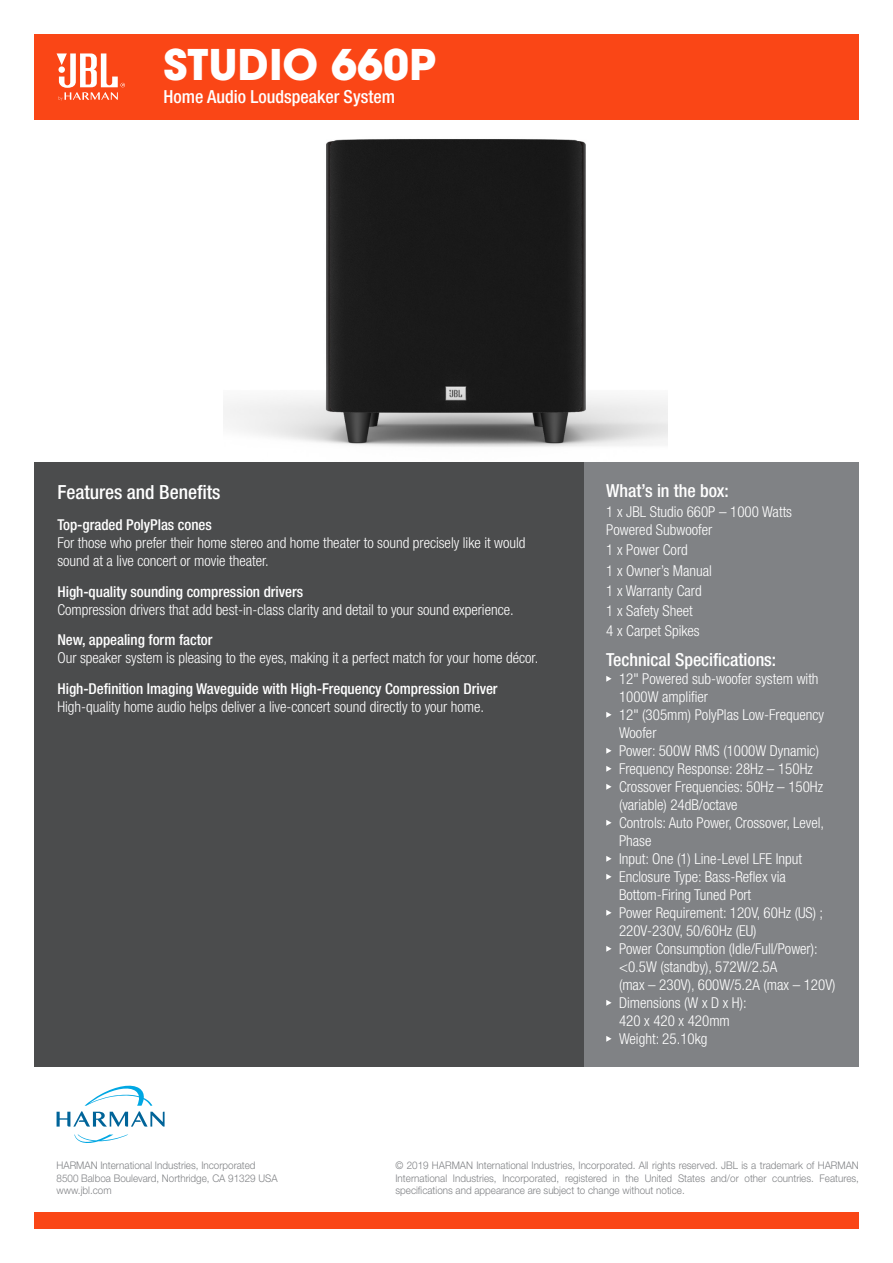
<style>
.page{position:relative;width:893px;height:1263px;background:#fff}
.page>*{position:absolute;margin:0;border:0;box-sizing:border-box;transform-origin:0 0}
.t1{font:700 42px "Avant Garde";color:#fff}
.t2{font:500 condensed 19.5px "Helvetica Neue LT Pro";color:#fff}
.t3{font:500 condensed 18px "Helvetica Neue LT Pro";color:#fff}
.t4{font:300 condensed 15px/18px "Helvetica Neue LT Pro";color:#fff}
.t5{font:500 condensed 15px "Helvetica Neue LT Pro";color:#fff}
.t6{font:300 10.5px/12.6px "Helvetica Neue LT Pro";color:#808285;text-align:justify;scale:.94 1}
</style>
<div class="page">
<img style="left:223px;top:119px;width:445px;height:328px">
<div style="left:584px;top:462px;width:275px;height:605px;background:#808285"></div>
<svg style="left:606px;top:676px;width:6px;height:6px"></svg>
<svg style="left:606px;top:712px;width:6px;height:6px"></svg>
<svg style="left:606px;top:748px;width:6px;height:6px"></svg>
<svg style="left:606px;top:766px;width:6px;height:6px"></svg>
<svg style="left:606px;top:784px;width:6px;height:6px"></svg>
<svg style="left:606px;top:820px;width:6px;height:6px"></svg>
<svg style="left:606px;top:856px;width:6px;height:6px"></svg>
<svg style="left:606px;top:874px;width:6px;height:6px"></svg>
<svg style="left:606px;top:910px;width:6px;height:6px"></svg>
<svg style="left:606px;top:946px;width:6px;height:6px"></svg>
<svg style="left:606px;top:1000px;width:6px;height:6px"></svg>
<svg style="left:606px;top:1036px;width:6px;height:6px"></svg>
<div style="left:34px;top:462px;width:550px;height:605px;background:#4b4c4d"></div>
<div style="left:34px;top:34px;width:825px;height:85px;background:#fa4616"></div>
<svg style="left:57px;top:53px;width:68px;height:48px"></svg>
<div style="left:34px;top:1213px;width:825px;height:16px;background:#fa4616"></div>
<svg style="left:74px;top:1134px;width:54px;height:9px"></svg>
<svg style="left:57px;top:1085px;width:108px;height:41px"></svg>
<p class="t1" style="left:163px;top:38px;width:274px">STUDIO 660P</p>
<p class="t3" style="left:163px;top:86px;width:233px">Home Audio Loudspeaker System</p>
<p class="t2" style="left:57px;top:481px;width:165px">Features and Benefits</p>
<p class="t5" style="left:57px;top:516px;width:156px">Top-graded PolyPlas cones</p>
<p class="t4" style="left:57px;top:533px;width:470px">For those who prefer their home stereo and home theater to sound precisely like it would sound at a live concert or movie theater.</p>
<p class="t5" style="left:57px;top:582px;width:247px">High-quality sounding compression drivers</p>
<p class="t4" style="left:57px;top:600px;width:458px">Compression drivers that add best-in-class clarity and detail to your sound experience.</p>
<p class="t5" style="left:57px;top:631px;width:157px">New, appealing form factor</p>
<p class="t4" style="left:57px;top:649px;width:482px">Our speaker system is pleasing to the eyes, making it a perfect match for your home décor.</p>
<p class="t5" style="left:57px;top:680px;width:442px">High-Definition Imaging Waveguide with High-Frequency Compression Driver</p>
<p class="t4" style="left:57px;top:698px;width:428px">High-quality home audio helps deliver a live-concert sound directly to your home.</p>
<p class="t3" style="left:606px;top:480px;width:124px">What’s in the box:</p>
<p class="t4" style="left:606px;top:503px;width:187px">1 x JBL Studio 660P – 1000 Watts<br>Powered Subwoofer</p>
<p class="t4" style="left:606px;top:541px;width:83px">1 x Power Cord</p>
<p class="t4" style="left:606px;top:561px;width:107px">1 x Owner’s Manual</p>
<p class="t4" style="left:606px;top:581px;width:97px">1 x Warranty Card</p>
<p class="t4" style="left:606px;top:601px;width:88px">1 x Safety Sheet</p>
<p class="t4" style="left:606px;top:621px;width:95px">4 x Carpet Spikes</p>
<p class="t3" style="left:606px;top:649px;width:171px">Technical Specifications:</p>
<p class="t4" style="left:619px;top:670px;width:201px">12" Powered sub-woofer system with<br>1000W amplifier</p>
<p class="t4" style="left:619px;top:706px;width:207px">12" (305mm) PolyPlas Low-Frequency<br>Woofer</p>
<p class="t4" style="left:619px;top:742px;width:201px">Power: 500W RMS (1000W Dynamic)</p>
<p class="t4" style="left:619px;top:760px;width:195px">Frequency Response: 28Hz – 150Hz</p>
<p class="t4" style="left:619px;top:778px;width:205px">Crossover Frequencies: 50Hz – 150Hz (variable) 24dB/octave</p>
<p class="t4" style="left:619px;top:814px;width:207px">Controls: Auto Power, Crossover, Level,<br>Phase</p>
<p class="t4" style="left:619px;top:850px;width:185px">Input: One (1) Line-Level LFE Input</p>
<p class="t4" style="left:619px;top:868px;width:168px">Enclosure Type: Bass-Reflex via<br>Bottom-Firing Tuned Port</p>
<p class="t4" style="left:619px;top:904px;width:206px">Power Requirement: 120V, 60Hz (US) ;<br>220V-230V, 50/60Hz (EU)</p>
<p class="t4" style="left:619px;top:940px;width:218px">Power Consumption (Idle/Full/Power): &lt;0.5W (standby), 572W/2.5A<br>(max – 230V), 600W/5.2A (max – 120V)</p>
<p class="t4" style="left:619px;top:994px;width:129px">Dimensions (W x D x H):<br>420 x 420 x 420mm</p>
<p class="t4" style="left:619px;top:1030px;width:90px">Weight: 25.10kg</p>
<p class="t6" style="left:57px;top:1159px;width:213px">HARMAN International Industries, Incorporated</p>
<p class="t6" style="left:57px;top:1171px;width:237px">8500 Balboa Boulevard, Northridge, CA 91329 USA</p>
<p class="t6" style="left:57px;top:1184px;width:60px">www.jbl.com</p>
<p class="t6" style="left:395px;top:1159px;width:495px">© 2019 HARMAN International Industries, Incorporated. All rights reserved. JBL is a trademark of HARMAN International Industries, Incorporated, registered in the United States and/or other countries. Features, specifications and appearance are subject to change without notice.</p>
</div>
